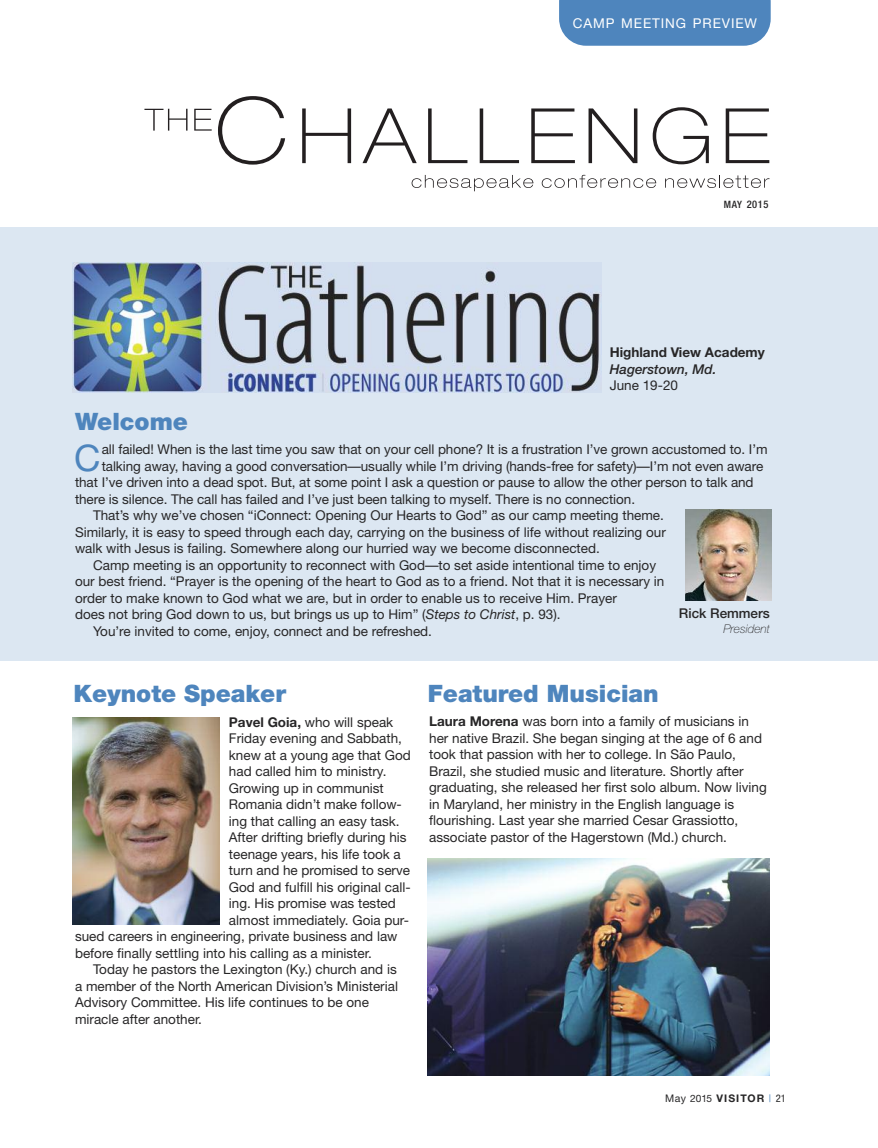
<style>
.page{position:relative;width:878px;height:1148px;background:#fff}
.page>*{position:absolute;margin:0;border:0;box-sizing:border-box;transform-origin:0 0}
.t1{font:36.6px "Helvetica Neue";color:#4e85bd}
.t2{font:900 24px "Helvetica Neue";color:#4e85bd}
.t3{font:13.5px/16.5px "Helvetica Neue";color:#272627}
.t4{font:700 13.5px "Helvetica Neue";color:#272627}
.t5{font:13.5px "Helvetica Neue";letter-spacing:.065em;color:#fff}
.t6{font:italic 500 13.5px "Helvetica Neue";color:#272627}
.t7{font:500 13.5px "Helvetica Neue";color:#272627}
.t8{font:italic 100 12px "Helvetica Neue";color:#272627}
.t9{font:700 10.5px "Helvetica Neue";letter-spacing:.1em;color:#272627}
.t10{font:500 condensed 10.5px "Helvetica Neue";color:#272627}
.s1{font-size:10.2px}
.s2{font-style:italic}
.s3{font-weight:700}
.s4{font-weight:400}
.s5{font-weight:400;font-size:10.2px}
.s6{font-weight:400;font-stretch:condensed;color:#4e85bd}
.s7{font-weight:400;font-stretch:condensed}
</style>
<div class="page">
<div style="left:0;top:228px;width:878px;height:432px;background:#dce7f2"></div>
<svg style="left:144px;top:109px;width:43px;height:22px"></svg>
<svg style="left:194px;top:109px;width:18px;height:22px"></svg>
<svg style="left:218px;top:96px;width:67px;height:69px"></svg>
<svg style="left:302px;top:108px;width:49px;height:55px"></svg>
<svg style="left:362px;top:108px;width:54px;height:55px"></svg>
<svg style="left:428px;top:108px;width:39px;height:55px"></svg>
<svg style="left:479px;top:108px;width:40px;height:55px"></svg>
<svg style="left:531px;top:108px;width:44px;height:55px"></svg>
<svg style="left:588px;top:108px;width:49px;height:55px"></svg>
<svg style="left:652px;top:107px;width:56px;height:57px"></svg>
<svg style="left:725px;top:108px;width:44px;height:55px"></svg>
<svg style="left:411px;top:175px;width:122px;height:16px"></svg>
<svg style="left:541px;top:175px;width:115px;height:13px"></svg>
<svg style="left:665px;top:175px;width:104px;height:13px"></svg>
<img style="left:427px;top:858px;width:343px;height:217px">
<img style="left:72px;top:718px;width:148px;height:206px">
<img style="left:72px;top:263px;width:529px;height:130px">
<div style="left:559px;top:0;width:211px;height:46px;background:#4e85bd"></div>
<img style="left:685px;top:509px;width:86px;height:91px">
<p class="t5" style="left:572px;top:19px;width:186px">CAMP MEETING PREVIEW</p>
<p class="t10" style="left:723px;top:200px;width:46px"><span class="s1">MAY</span> 2015</p>
<h2 class="t2" style="left:75px;top:413px;width:114px">Welcome</h2>
<p class="t4" style="left:609px;top:347px;width:157px">Highland View Academy</p>
<p class="t6" style="left:609px;top:364px;width:108px">Hagerstown, Md.</p>
<p class="t3" style="left:609px;top:378px;width:70px">June 19-20</p>
<h1 class="t1" style="left:74px;top:444px;width:28px">C</h1>
<p class="t3" style="left:102px;top:442px;width:667px">all failed! When is the last time you saw that on your cell phone? It is a frustration I’ve grown accustomed to. I’m</p>
<p class="t3" style="left:102px;top:459px;width:663px">talking away, having a good conversation—usually while I’m driving (hands-free for safety)—I’m not even aware</p>
<p class="t3" style="left:75px;top:475px;width:680px">that I’ve driven into a dead spot. But, at some point I ask a question or pause to allow the other person to talk and</p>
<p class="t3" style="left:75px;top:492px;width:561px">there is silence. The call has failed and I’ve just been talking to myself. There is no connection.</p>
<p class="t3" style="left:93px;top:508px;width:572px">That’s why we’ve chosen “iConnect: Opening Our Hearts to God” as our camp meeting theme.</p>
<p class="t3" style="left:75px;top:525px;width:592px">Similarly, it is easy to speed through each day, carrying on the business of life without realizing our</p>
<p class="t3" style="left:75px;top:541px;width:526px">walk with Jesus is failing. Somewhere along our hurried way we become disconnected.</p>
<p class="t3" style="left:93px;top:558px;width:564px">Camp meeting is an opportunity to reconnect with God—to set aside intentional time to enjoy</p>
<p class="t3" style="left:75px;top:574px;width:591px">our best friend. “Prayer is the opening of the heart to God as to a friend. Not that it is necessary in</p>
<p class="t3" style="left:75px;top:591px;width:543px">order to make known to God what we are, but in order to enable us to receive Him. Prayer</p>
<p class="t3" style="left:75px;top:607px;width:487px">does not bring God down to us, but brings us up to Him” (<span class="s2">Steps to Christ</span>, p. 93).</p>
<p class="t3" style="left:93px;top:624px;width:340px">You’re invited to come, enjoy, connect and be refreshed.</p>
<p class="t7" style="left:679px;top:608px;width:92px">Rick Remmers</p>
<p class="t8" style="left:723px;top:624px;width:48px">President</p>
<h2 class="t2" style="left:74px;top:685px;width:214px">Keynote Speaker</h2>
<p class="t3" style="left:229px;top:715px;width:166px"><span class="s3">Pavel Goia,</span> who will speak</p>
<p class="t3" style="left:229px;top:731px;width:174px">Friday evening and Sabbath,</p>
<p class="t3" style="left:229px;top:748px;width:183px">knew at a young age that God</p>
<p class="t3" style="left:229px;top:764px;width:159px">had called him to ministry.</p>
<p class="t3" style="left:229px;top:781px;width:156px">Growing up in communist</p>
<p class="t3" style="left:229px;top:797px;width:174px">Romania didn’t make follow-</p>
<p class="t3" style="left:229px;top:814px;width:172px">ing that calling an easy task.</p>
<p class="t3" style="left:229px;top:830px;width:179px">After drifting briefly during his</p>
<p class="t3" style="left:229px;top:847px;width:173px">teenage years, his life took a</p>
<p class="t3" style="left:229px;top:863px;width:183px">turn and he promised to serve</p>
<p class="t3" style="left:229px;top:880px;width:183px">God and fulfill his original call-</p>
<p class="t3" style="left:229px;top:896px;width:168px">ing. His promise was tested</p>
<p class="t3" style="left:229px;top:913px;width:181px">almost immediately. Goia pur-</p>
<p class="t3" style="left:75px;top:929px;width:324px">sued careers in engineering, private business and law</p>
<p class="t3" style="left:75px;top:946px;width:298px">before finally settling into his calling as a minister.</p>
<p class="t3" style="left:93px;top:962px;width:305px">Today he pastors the Lexington (Ky.) church and is</p>
<p class="t3" style="left:75px;top:979px;width:324px">a member of the North American Division’s Ministerial</p>
<p class="t3" style="left:75px;top:995px;width:295px">Advisory Committee. His life continues to be one</p>
<p class="t3" style="left:75px;top:1012px;width:128px">miracle after another.</p>
<h2 class="t2" style="left:428px;top:684px;width:232px">Featured Musician</h2>
<p class="t3" style="left:429px;top:714px;width:339px"><span class="s3">Laura Morena</span> was born into a family of musicians in her native Brazil. She began singing at the age of 6 and took that passion with her to college. In São Paulo, Brazil, she studied music and literature. Shortly after graduating, she released her first solo album. Now living in Maryland, her ministry in the English language is flourishing. Last year she married Cesar Grassiotto, associate pastor of the Hagerstown (Md.) church.</p>
<p class="t9" style="left:665px;top:1094px;width:122px"><span class="s4">May</span> <span class="s5">2015</span> VISITOR <span class="s6">|</span> <span class="s7">21</span></p>
</div>
